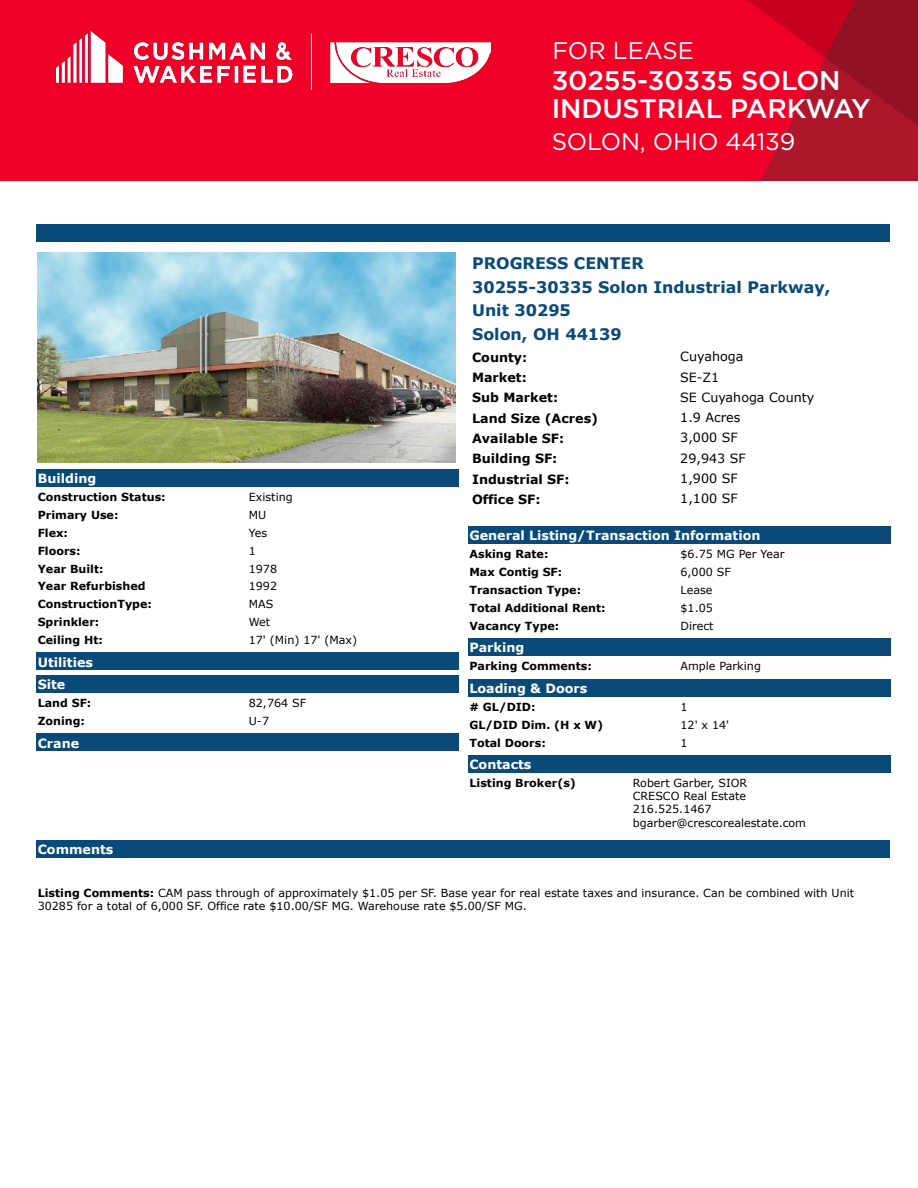
<style>
.page{position:relative;width:918px;height:1188px;background:#fff}
.page>*{position:absolute;margin:0;border:0;box-sizing:border-box;transform-origin:0 0}
.t1{font:500 27px/28.5px "Gotham";letter-spacing:-.005em;color:#fff}
.t2{font:24px "Gotham";letter-spacing:-.005em;color:#fff}
.t3{font:700 15.9px/23.9px "Verdana";color:#094a79}
.t4{font:700 12.75px/22.6px "Verdana";color:#fff}
.t5{font:700 12.75px/20.2px "Verdana";color:#000}
.t6{font:12.75px/20.2px "Verdana";color:#000}
.t7{font:11.1px/13px "Verdana";color:#000}
.t8{font:700 11.1px "Verdana";color:#000}
.s1{font-weight:700}
</style>
<div class="page">
<div style="left:0;top:0;width:918px;height:181px;background:#ef0027"></div>
<svg style="left:747px;top:0;width:171px;height:181px"></svg>
<img style="left:57px;top:31px;width:433px;height:58px">
<div style="left:37px;top:224px;width:853px;height:18px;background:#094a79"></div>
<div style="left:37px;top:469px;width:422px;height:18px;background:#094a79"></div>
<div style="left:37px;top:652px;width:422px;height:18px;background:#094a79"></div>
<div style="left:37px;top:675px;width:422px;height:18px;background:#094a79"></div>
<div style="left:37px;top:734px;width:422px;height:17px;background:#094a79"></div>
<div style="left:468px;top:526px;width:422px;height:18px;background:#094a79"></div>
<div style="left:468px;top:638px;width:422px;height:18px;background:#094a79"></div>
<div style="left:468px;top:679px;width:422px;height:18px;background:#094a79"></div>
<div style="left:468px;top:755px;width:422px;height:18px;background:#094a79"></div>
<div style="left:37px;top:840px;width:853px;height:18px;background:#094a79"></div>
<img style="left:38px;top:253px;width:417px;height:210px">
<h2 class="t2" style="left:553px;top:35px;width:143px">FOR LEASE</h2>
<p class="t4" style="left:38px;top:467px;width:60px">Building</p>
<p class="t8" style="left:38px;top:489px;width:129px">Construction Status:</p>
<p class="t7" style="left:249px;top:490px;width:45px">Existing</p>
<p class="t8" style="left:38px;top:507px;width:82px">Primary Use:</p>
<p class="t7" style="left:249px;top:508px;width:19px">MU</p>
<p class="t8" style="left:38px;top:525px;width:32px">Flex:</p>
<p class="t7" style="left:249px;top:526px;width:20px">Yes</p>
<p class="t8" style="left:38px;top:543px;width:44px">Floors:</p>
<p class="t7" style="left:249px;top:544px;width:9px">1</p>
<p class="t8" style="left:38px;top:561px;width:67px">Year Built:</p>
<p class="t7" style="left:249px;top:562px;width:30px">1978</p>
<p class="t8" style="left:38px;top:579px;width:109px">Year Refurbished</p>
<p class="t7" style="left:249px;top:580px;width:30px">1992</p>
<p class="t8" style="left:38px;top:596px;width:116px">ConstructionType:</p>
<p class="t7" style="left:249px;top:598px;width:26px">MAS</p>
<p class="t8" style="left:38px;top:614px;width:63px">Sprinkler:</p>
<p class="t7" style="left:249px;top:616px;width:23px">Wet</p>
<p class="t8" style="left:38px;top:632px;width:67px">Ceiling Ht:</p>
<p class="t7" style="left:249px;top:633px;width:110px">17' (Min) 17' (Max)</p>
<p class="t4" style="left:38px;top:651px;width:57px">Utilities<br>Site</p>
<p class="t8" style="left:38px;top:695px;width:55px">Land SF:</p>
<p class="t7" style="left:249px;top:697px;width:59px">82,764 SF</p>
<p class="t8" style="left:38px;top:713px;width:49px">Zoning:</p>
<p class="t7" style="left:249px;top:715px;width:22px">U-7</p>
<p class="t4" style="left:38px;top:732px;width:43px">Crane</p>
<h1 class="t1" style="left:552px;top:66px;width:320px">30255-30335 SOLON<br>INDUSTRIAL PARKWAY</h1>
<h2 class="t2" style="left:552px;top:126px;width:245px">SOLON, OHIO 44139</h2>
<p class="t3" style="left:472px;top:251px;width:360px">PROGRESS CENTER<br>30255-30335 Solon Industrial Parkway,<br>Unit 30295<br>Solon, OH 44139</p>
<p class="t5" style="left:472px;top:347px;width:128px">County:<br>Market:<br>Sub Market:<br>Land Size (Acres)<br>Available SF:<br>Building SF:<br>Industrial SF:<br>Office SF:</p>
<p class="t6" style="left:680px;top:346px;width:135px">Cuyahoga<br>SE-Z1<br>SE Cuyahoga County<br>1.9 Acres<br>3,000 SF<br>29,943 SF<br>1,900 SF</p>
<p class="t6" style="left:680px;top:488px;width:59px">1,100 SF</p>
<p class="t4" style="left:469px;top:524px;width:293px">General Listing/Transaction Information</p>
<p class="t8" style="left:469px;top:546px;width:81px">Asking Rate:</p>
<p class="t7" style="left:681px;top:548px;width:106px">$6.75 MG Per Year</p>
<p class="t8" style="left:469px;top:564px;width:94px">Max Contig SF:</p>
<p class="t7" style="left:681px;top:565px;width:52px">6,000 SF</p>
<p class="t8" style="left:469px;top:582px;width:113px">Transaction Type:</p>
<p class="t7" style="left:681px;top:583px;width:33px">Lease</p>
<p class="t8" style="left:469px;top:600px;width:138px">Total Additional Rent:</p>
<p class="t7" style="left:681px;top:601px;width:34px">$1.05</p>
<p class="t8" style="left:469px;top:618px;width:91px">Vacancy Type:</p>
<p class="t7" style="left:681px;top:619px;width:35px">Direct</p>
<p class="t4" style="left:469px;top:636px;width:56px">Parking</p>
<p class="t8" style="left:469px;top:658px;width:124px">Parking Comments:</p>
<p class="t7" style="left:681px;top:660px;width:82px">Ample Parking</p>
<p class="t4" style="left:469px;top:677px;width:119px">Loading &amp; Doors</p>
<p class="t8" style="left:469px;top:699px;width:68px"># GL/DID:</p>
<p class="t7" style="left:681px;top:700px;width:9px">1</p>
<p class="t8" style="left:469px;top:717px;width:135px">GL/DID Dim. (H x W)</p>
<p class="t7" style="left:681px;top:718px;width:50px">12' x 14'</p>
<p class="t8" style="left:469px;top:735px;width:78px">Total Doors:</p>
<p class="t7" style="left:681px;top:736px;width:9px">1</p>
<p class="t4" style="left:469px;top:753px;width:64px">Contacts</p>
<p class="t8" style="left:469px;top:775px;width:108px">Listing Broker(s)</p>
<p class="t7" style="left:633px;top:777px;width:175px">Robert Garber, SIOR<br>CRESCO Real Estate<br>216.525.1467 bgarber@crescorealestate.com</p>
<p class="t4" style="left:38px;top:838px;width:77px">Comments</p>
<p class="t7" style="left:38px;top:886px;width:818px"><span class="s1">Listing Comments:</span> CAM pass through of approximately $1.05 per SF. Base year for real estate taxes and insurance. Can be combined with Unit<br>30285 for a total of 6,000 SF. Office rate $10.00/SF MG. Warehouse rate $5.00/SF MG.</p>
</div>
